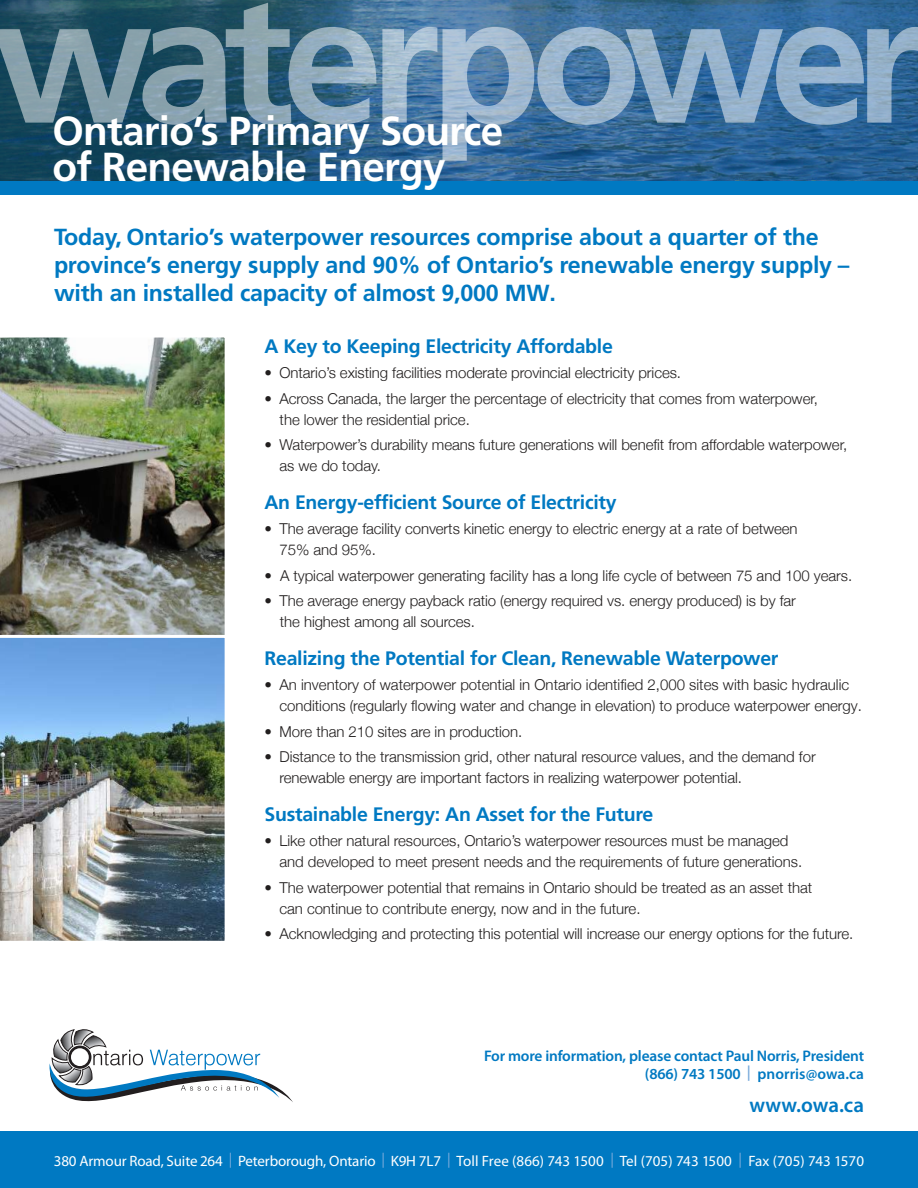
<style>
.page{position:relative;width:918px;height:1188px;background:#fff}
.page>*{position:absolute;margin:0;border:0;box-sizing:border-box;transform-origin:0 0}
.t1{font:700 181.5px "Frutiger";letter-spacing:-.075em;color:#fff}
.t2{font:700 40.5px/36px "Frutiger";letter-spacing:-.02em;color:#fff}
.t3{font:700 23.25px/27.8px "Frutiger";letter-spacing:-.01em;color:#0079c2}
.t4{font:600 21px "Myriad Pro";color:#0079c2}
.t5{font:700 19.5px "Frutiger";letter-spacing:-.015em;color:#0079c2}
.t6{font:600 15.3px/18.5px "Myriad Pro";letter-spacing:-.01em;color:#0079c2;text-align:right}
.t7{font:300 15px/21px "Helvetica Neue";letter-spacing:-.005em;color:#211e1e}
.t8{font:15px "Myriad Pro";letter-spacing:-.01em;color:#fff}
.s1{color:#7aabdb}
</style>
<div class="page">
<div style="left:0;top:1131px;width:918px;height:57px;background:#0079c2"></div>
<img style="left:0;top:337px;width:225px;height:298px">
<svg style="left:49px;top:1029px;width:244px;height:73px"></svg>
<img style="left:0;top:637px;width:225px;height:304px">
<img style="left:0;top:0;width:918px;height:181px">
<div style="left:0;top:181px;width:918px;height:13px;background:#0079c2"></div>
<h1 class="t1" style="left:-8px;top:-47px;width:934px">waterpower</h1>
<h2 class="t2" style="left:52px;top:112px;width:452px">Ontario’s Primary Source of Renewable Energy</h2>
<h3 class="t3" style="left:54px;top:223px;width:797px">Today, Ontario’s waterpower resources comprise about a quarter of the province’s energy supply and 90% of Ontario’s renewable energy supply – with an installed capacity of almost 9,000 MW.</h3>
<h3 class="t5" style="left:264px;top:334px;width:350px">A Key to Keeping Electricity Affordable</h3>
<p class="t7" style="left:264px;top:361px;width:418px">• Ontario’s existing facilities moderate provincial electricity prices.</p>
<p class="t7" style="left:280px;top:387px;width:540px;text-indent:-15px">• Across Canada, the larger the percentage of electricity that comes from waterpower, the lower the residential price.</p>
<p class="t7" style="left:280px;top:433px;width:569px;text-indent:-15px">• Waterpower’s durability means future generations will benefit from affordable waterpower, as we do today.</p>
<h3 class="t5" style="left:264px;top:490px;width:354px">An Energy-efficient Source of Electricity</h3>
<p class="t7" style="left:280px;top:517px;width:520px;text-indent:-15px">• The average facility converts kinetic energy to electric energy at a rate of between<br>75% and 95%.</p>
<p class="t7" style="left:265px;top:564px;width:589px">• A typical waterpower generating facility has a long life cycle of between 75 and 100 years.</p>
<p class="t7" style="left:280px;top:589px;width:518px;text-indent:-15px">• The average energy payback ratio (energy required vs. energy produced) is by far the highest among all sources.</p>
<h3 class="t5" style="left:264px;top:646px;width:516px">Realizing the Potential for Clean, Renewable Waterpower</h3>
<p class="t7" style="left:279px;top:673px;width:584px;text-indent:-15px">• An inventory of waterpower potential in Ontario identified 2,000 sites with basic hydraulic conditions (regularly flowing water and change in elevation) to produce waterpower energy.</p>
<p class="t7" style="left:264px;top:720px;width:259px">• More than 210 sites are in production.</p>
<p class="t7" style="left:279px;top:745px;width:538px;text-indent:-15px">• Distance to the transmission grid, other natural resource values, and the demand for renewable energy are important factors in realizing waterpower potential.</p>
<h3 class="t5" style="left:264px;top:802px;width:390px">Sustainable Energy: An Asset for the Future</h3>
<p class="t7" style="left:279px;top:829px;width:524px;text-indent:-15px">• Like other natural resources, Ontario’s waterpower resources must be managed and developed to meet present needs and the requirements of future generations.</p>
<p class="t7" style="left:279px;top:876px;width:534px;text-indent:-15px">• The waterpower potential that remains in Ontario should be treated as an asset that can continue to contribute energy, now and in the future.</p>
<p class="t7" style="left:265px;top:922px;width:590px">• Acknowledging and protecting this potential will increase our energy options for the future.</p>
<p class="t6" style="left:484px;top:1046px;width:382px">For more information, please contact Paul Norris, President (866) 743 1500 <span class="s1">|</span> pnorris@owa.ca</p>
<h3 class="t4" style="left:750px;top:1093px;width:116px">www.owa.ca</h3>
<p class="t8" style="left:54px;top:1152px;width:812px">380 Armour Road, Suite 264 <span class="s1">|</span> Peterborough, Ontario <span class="s1">|</span> K9H 7L7 <span class="s1">|</span> Toll Free (866) 743 1500 <span class="s1">|</span> Tel (705) 743 1500 <span class="s1">|</span> Fax (705) 743 1570</p>
</div>
